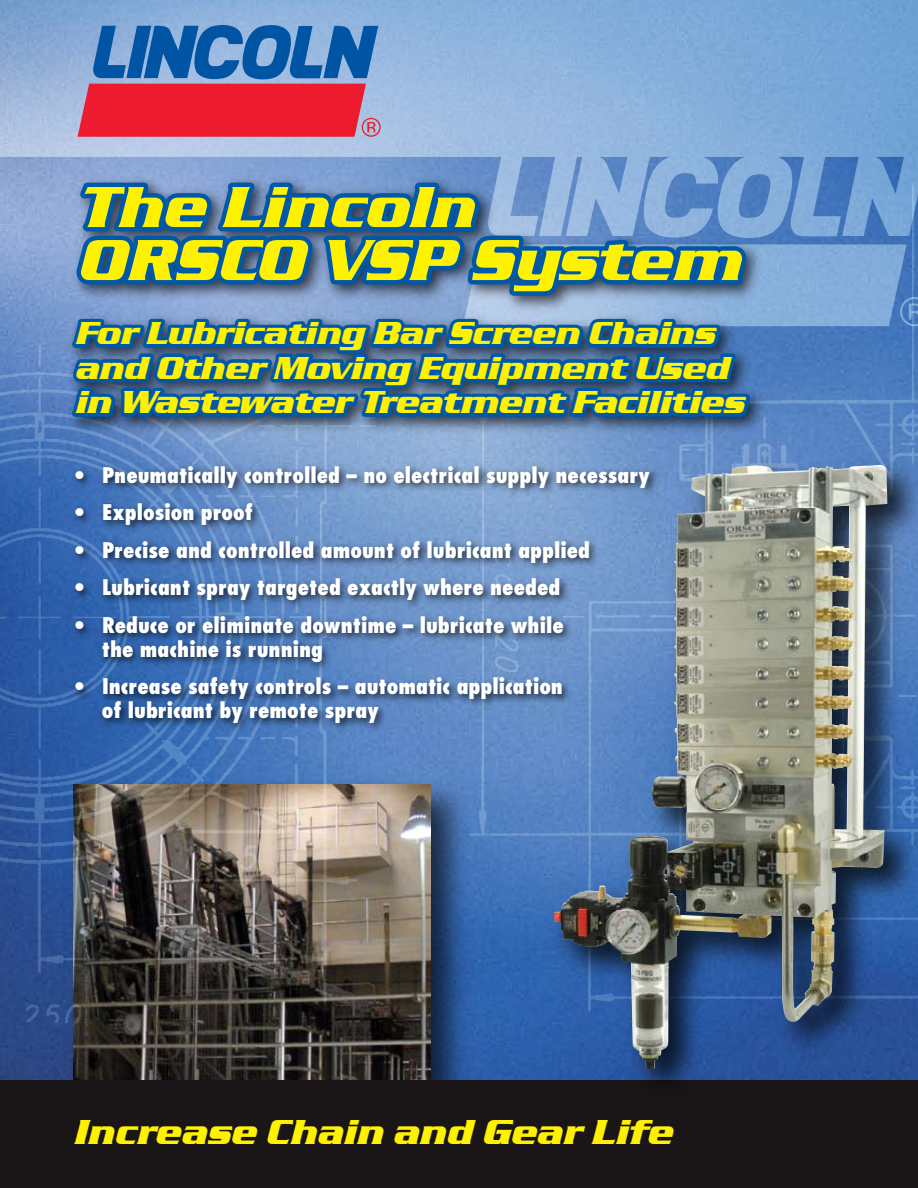
<style>
.page{position:relative;width:918px;height:1188px;background:#fff}
.page>*{position:absolute;margin:0;border:0;box-sizing:border-box;transform-origin:0 0}
.t1{font:italic 700 60px/53.1px "Serpentine D";letter-spacing:.01em;color:#fff200}
.t2{font:italic 700 36px "Serpentine D";letter-spacing:.01em;color:#fff200}
.t3{font:italic 700 33px/34.5px "Serpentine D";color:#fff200}
.t4{font:800 condensed 21px/24px "Futura";color:#fff}
</style>
<div class="page">
<svg style="left:0;top:0;width:62px;height:161px;background:#97b2d8"></svg>
<img style="left:73px;top:1046px;width:357px;height:34px">
<div style="left:0;top:1080px;width:918px;height:108px;background:#1a1617"></div>
<img style="left:0;top:161px;width:540px;height:885px">
<img style="left:540px;top:455px;width:378px;height:625px">
<img style="left:554px;top:506px;width:331px;height:564px">
<img style="left:68px;top:458px;width:601px;height:319px">
<svg style="left:62px;top:0;width:856px;height:455px;background:#6086ba"></svg>
<h1 class="t1" style="left:80px;top:181px;width:665px">The Lincoln<br>ORSCO VSP System</h1>
<h3 class="t3" style="left:76px;top:316px;width:671px">For Lubricating Bar Screen Chains and Other Moving Equipment Used in Wastewater Treatment Facilities</h3>
<p class="t4" style="left:75px;top:463px;width:576px">• Pneumatically controlled – no electrical supply necessary</p>
<p class="t4" style="left:75px;top:500px;width:179px">• Explosion proof</p>
<p class="t4" style="left:75px;top:538px;width:517px">• Precise and controlled amount of lubricant applied</p>
<p class="t4" style="left:75px;top:575px;width:487px">• Lubricant spray targeted exactly where needed</p>
<p class="t4" style="left:102px;top:613px;width:463px;text-indent:-27px">• Reduce or eliminate downtime – lubricate while the machine is running</p>
<p class="t4" style="left:102px;top:674px;width:463px;text-indent:-27px">• Increase safety controls – automatic application of lubricant by remote spray</p>
<h2 class="t2" style="left:75px;top:1113px;width:600px">Increase Chain and Gear Life</h2>
</div>
